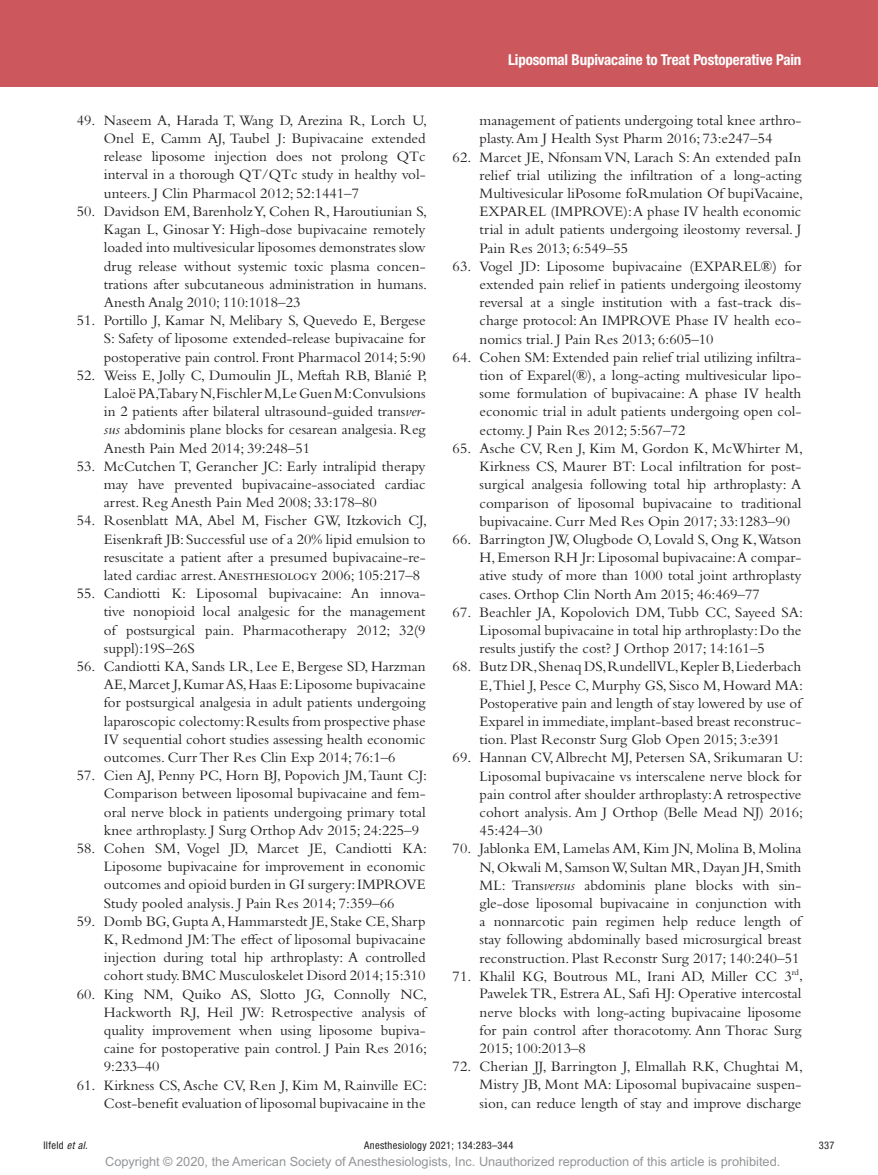
<style>
.page{position:relative;width:878px;height:1175px;background:#fff}
.page>*{position:absolute;margin:0;border:0;box-sizing:border-box;transform-origin:0 0}
.t1{font:15px/18.1px "Bembo Std";color:#231f20;text-align:justify}
.t2{font:700 condensed 15px "Helvetica Neue LT Std";letter-spacing:-.01em;color:#fff}
.t3{font:12.75px "Arial MT Std";color:#939598}
.t4{font:condensed 10.5px "Helvetica Neue LT Std";letter-spacing:.03em;color:#231f20}
.s1{font-style:italic}
</style>
<div class="page">
<div style="left:0;top:0;width:878px;height:86px;background:#cc575d"></div>
<p class="t1" style="left:104px;top:111px;width:325px;text-indent:-27px">49. Naseem A, Harada T, Wang D, Arezina R, Lorch U, Onel E, Camm AJ, Taubel J: Bupivacaine extended release liposome injection does not prolong QTc interval in a thorough QT/QTc study in healthy vol&shy;unteers. J Clin Pharmacol 2012; 52:1441–7</p>
<p class="t1" style="left:104px;top:202px;width:325px;text-indent:-27px">50. Davidson EM, Barenholz Y, Cohen R, Haroutiunian S, Kagan L, Ginosar Y: High-dose bupivacaine remotely loaded into multivesicular liposomes demonstrates slow drug release without systemic toxic plasma concen&shy;trations after subcutaneous administration in humans.<br>Anesth Analg 2010; 110:1018–23</p>
<p class="t1" style="left:104px;top:311px;width:323px;text-indent:-27px">51. Portillo J, Kamar N, Melibary S, Quevedo E, Bergese S: Safety of liposome extended-release bupivacaine for postoperative pain control. Front Pharmacol 2014; 5:90</p>
<p class="t1" style="left:104px;top:366px;width:325px;text-indent:-27px">52. Weiss E, Jolly C, Dumoulin JL, Meftah RB, Blanié P, Laloë PA,Tabary N,Fischler M,Le Guen M:Convulsions in 2 patients after bilateral ultrasound-guided trans<span class="s1">ver&shy;sus</span> abdominis plane blocks for cesarean analgesia. Reg Anesth Pain Med 2014; 39:248–51</p>
<p class="t1" style="left:104px;top:456px;width:323px;text-indent:-27px">53. McCutchen T, Gerancher JC: Early intralipid therapy may have prevented bupivacaine-associated cardiac arrest. Reg Anesth Pain Med 2008; 33:178–80</p>
<p class="t1" style="left:104px;top:511px;width:325px;text-indent:-27px">54. Rosenblatt MA, Abel M, Fischer GW, Itzkovich CJ, Eisenkraft JB: Successful use of a 20% lipid emulsion to resuscitate a patient after a presumed bupivacaine-re&shy;lated cardiac arrest. Anesthesiology 2006; 105:217–8</p>
<p class="t1" style="left:104px;top:584px;width:323px;text-indent:-27px">55. Candiotti K: Liposomal bupivacaine: An innova&shy;tive nonopioid local analgesic for the management of postsurgical pain. Pharmacotherapy 2012; 32(9 suppl):19S–26S</p>
<p class="t1" style="left:104px;top:657px;width:323px;text-indent:-27px">56. Candiotti KA, Sands LR, Lee E, Bergese SD, Harzman AE, Marcet J, Kumar AS, Haas E: Liposome bupivacaine for postsurgical analgesia in adult patients undergoing laparoscopic colectomy: Results from prospective phase IV sequential cohort studies assessing health economic outcomes. Curr Ther Res Clin Exp 2014; 76:1–6</p>
<p class="t1" style="left:104px;top:766px;width:325px;text-indent:-27px">57. Cien AJ, Penny PC, Horn BJ, Popovich JM, Taunt CJ:<br>Comparison between liposomal bupivacaine and fem&shy;oral nerve block in patients undergoing primary total knee arthroplasty. J Surg Orthop Adv 2015; 24:225–9</p>
<p class="t1" style="left:104px;top:839px;width:325px;text-indent:-27px">58. Cohen SM, Vogel JD, Marcet JE, Candiotti KA:<br>Liposome bupivacaine for improvement in economic outcomes and opioid burden in GI surgery: IMPROVE Study pooled analysis. J Pain Res 2014; 7:359–66</p>
<p class="t1" style="left:104px;top:911px;width:323px;text-indent:-27px">59. Domb BG, Gupta A, Hammarstedt JE, Stake CE, Sharp K, Redmond JM: The effect of liposomal bupivacaine injection during total hip arthroplasty: A controlled cohort study. BMC Musculoskelet Disord 2014; 15:310</p>
<p class="t1" style="left:104px;top:984px;width:325px;text-indent:-27px">60. King NM, Quiko AS, Slotto JG, Connolly NC, Hackworth RJ, Heil JW: Retrospective analysis of quality improvement when using liposome bupiva&shy;caine for postoperative pain control. J Pain Res 2016; 9:233–40</p>
<p class="t1" style="left:77px;top:1075px;width:352px;text-align:right">61. Kirkness CS, Asche CV, Ren J, Kim M, Rainville EC:<br>Cost-benefit evaluation of liposomal bupivacaine in the</p>
<p class="t2" style="left:508px;top:51px;width:295px">Liposomal Bupivacaine to Treat Postoperative Pain</p>
<p class="t1" style="left:479px;top:111px;width:323px">management of patients undergoing total knee arthro&shy;plasty. Am J Health Syst Pharm 2016; 73:e247–54</p>
<p class="t1" style="left:479px;top:148px;width:325px;text-indent:-27px">62. Marcet JE, Nfonsam VN, Larach S: An extended paIn relief trial utilizing the infiltration of a long-acting Multivesicular liPosome foRmulation Of bupiVacaine, EXPAREL (IMPROVE): A phase IV health economic trial in adult patients undergoing ileostomy reversal. J Pain Res 2013; 6:549–55</p>
<p class="t1" style="left:479px;top:257px;width:323px;text-indent:-27px">63. Vogel JD: Liposome bupivacaine (EXPAREL®) for extended pain relief in patients undergoing ileostomy reversal at a single institution with a fast-track dis&shy;charge protocol: An IMPROVE Phase IV health eco&shy;nomics trial. J Pain Res 2013; 6:605–10</p>
<p class="t1" style="left:479px;top:348px;width:323px;text-indent:-27px">64. Cohen SM: Extended pain relief trial utilizing infiltra&shy;tion of Exparel(®), a long-acting multivesicular lipo&shy;some formulation of bupivacaine: A phase IV health economic trial in adult patients undergoing open col&shy;ectomy. J Pain Res 2012; 5:567–72</p>
<p class="t1" style="left:479px;top:439px;width:325px;text-indent:-27px">65. Asche CV, Ren J, Kim M, Gordon K, McWhirter M, Kirkness CS, Maurer BT: Local infiltration for post&shy;surgical analgesia following total hip arthroplasty: A comparison of liposomal bupivacaine to traditional bupivacaine. Curr Med Res Opin 2017; 33:1283–90</p>
<p class="t1" style="left:479px;top:530px;width:323px;text-indent:-27px">66. Barrington JW, Olugbode O, Lovald S, Ong K,Watson H, Emerson RH Jr: Liposomal bupivacaine: A compar&shy;ative study of more than 1000 total joint arthroplasty cases. Orthop Clin North Am 2015; 46:469–77</p>
<p class="t1" style="left:479px;top:602px;width:325px;text-indent:-27px">67. Beachler JA, Kopolovich DM, Tubb CC, Sayeed SA:<br>Liposomal bupivacaine in total hip arthroplasty: Do the results justify the cost? J Orthop 2017; 14:161–5</p>
<p class="t1" style="left:479px;top:657px;width:325px;text-indent:-27px">68. Butz DR, Shenaq DS, Rundell VL, Kepler B, Liederbach E,Thiel J, Pesce C, Murphy GS, Sisco M, Howard MA:<br>Postoperative pain and length of stay lowered by use of Exparel in immediate, implant-based breast reconstruc&shy;tion. Plast Reconstr Surg Glob Open 2015; 3:e391</p>
<p class="t1" style="left:479px;top:748px;width:325px;text-indent:-27px">69. Hannan CV, Albrecht MJ, Petersen SA, Srikumaran U:<br>Liposomal bupivacaine vs interscalene nerve block for pain control after shoulder arthroplasty: A retrospective cohort analysis. Am J Orthop (Belle Mead NJ) 2016; 45:424–30</p>
<p class="t1" style="left:479px;top:839px;width:323px;text-indent:-27px">70. Jablonka EM, Lamelas AM, Kim JN, Molina B, Molina N, Okwali M, Samson W, Sultan MR, Dayan JH, Smith ML: Trans<span class="s1">versus</span> abdominis plane blocks with sin&shy;gle-dose liposomal bupivacaine in conjunction with a nonnarcotic pain regimen help reduce length of stay following abdominally based microsurgical breast reconstruction. Plast Reconstr Surg 2017; 140:240–51</p>
<p class="t1" style="left:479px;top:966px;width:325px;text-indent:-27px">71. Khalil KG, Boutrous ML, Irani AD, Miller CC 3<sup>rd</sup>, Pawelek TR, Estrera AL, Safi HJ: Operative intercostal nerve blocks with long-acting bupivacaine liposome for pain control after thoracotomy. Ann Thorac Surg 2015; 100:2013–8</p>
<p class="t1" style="left:479px;top:1057px;width:325px;text-indent:-27px">72. Cherian JJ, Barrington J, Elmallah RK, Chughtai M, Mistry JB, Mont MA: Liposomal bupivacaine suspen&shy;sion, can reduce length of stay and improve discharge</p>
<p class="t4" style="left:44px;top:1139px;width:46px">Ilfeld <span class="s1">et al.</span></p>
<p class="t4" style="left:364px;top:1139px;width:151px">Anesthesiology 2021; 134:283–344</p>
<p class="t4" style="left:818px;top:1139px;width:17px">337</p>
<p class="t3" style="left:105px;top:1154px;width:676px">Copyright © 2020, the American Society of Anesthesiologists, Inc. Unauthorized reproduction of this article is prohibited.</p>
</div>
